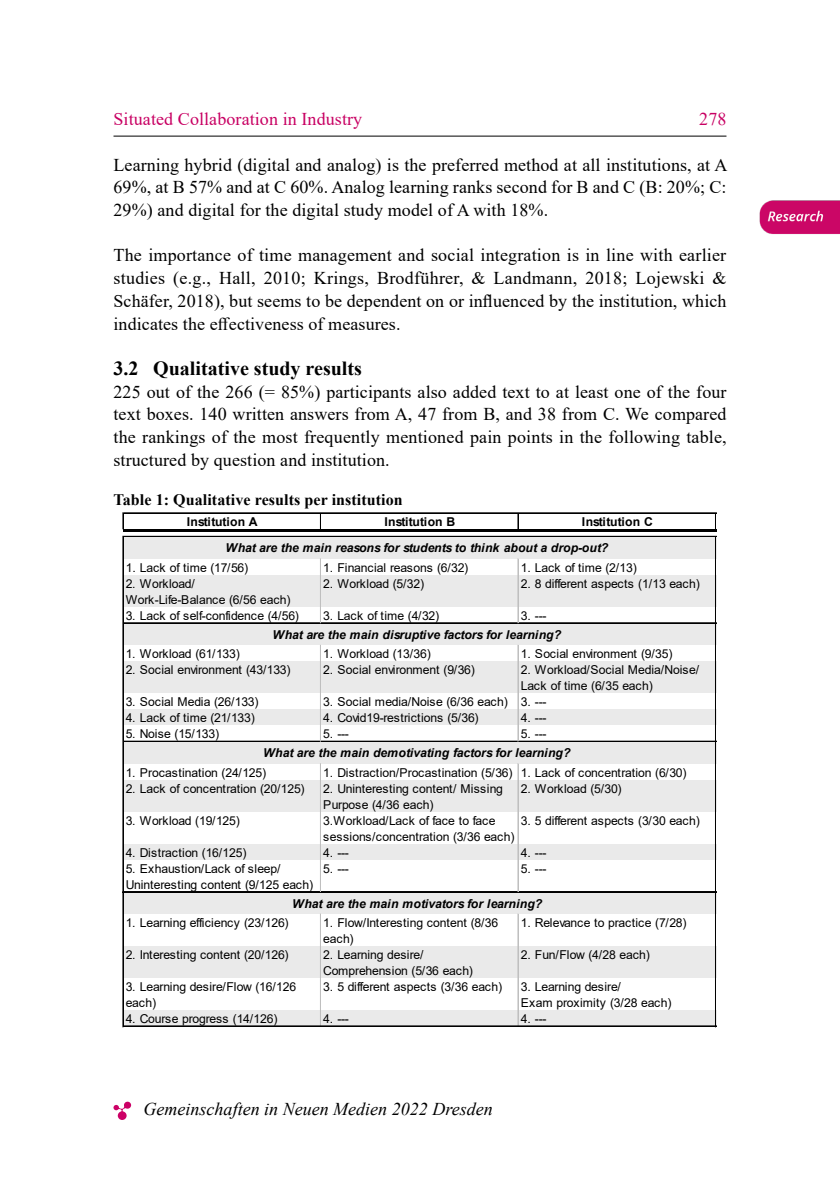
<style>
.page{position:relative;width:840px;height:1191px;background:#fff}
.page>*{position:absolute;margin:0;border:0;box-sizing:border-box;transform-origin:0 0}
.t1{font:700 20px "Times New Roman";color:#000}
.t2{font:18px/22.6px "Times New Roman";letter-spacing:.005em;color:#000;text-align:justify}
.t3{font:18px "Times New Roman PS Italic MT2";color:#000}
.t4{font:18px "Times New Roman PSMT2";letter-spacing:.005em;color:#c80063}
.t5{font:18px "Times New Roman";color:#c80063}
.t6{font:700 16px "Times New Roman";letter-spacing:.005em;color:#000}
.t7{font:12.2px/16px "Arial";letter-spacing:-.02em;color:#000}
.t8{font:italic 700 12.2px "Arial";letter-spacing:-.005em;color:#000}
.t9{font:700 12.2px "Arial";letter-spacing:.005em;color:#000}
</style>
<div class="page">
<div style="left:124px;top:536px;width:592px;height:24px;background:#eaeaea"></div>
<div style="left:124px;top:559px;width:592px;height:17px;background:#fff"></div>
<div style="left:124px;top:575px;width:592px;height:33px;background:#eaeaea"></div>
<div style="left:124px;top:607px;width:592px;height:16px;background:#fff"></div>
<div style="left:124px;top:623px;width:592px;height:23px;background:#eaeaea"></div>
<div style="left:124px;top:645px;width:592px;height:17px;background:#fff"></div>
<div style="left:124px;top:661px;width:592px;height:33px;background:#eaeaea"></div>
<div style="left:124px;top:693px;width:592px;height:17px;background:#fff"></div>
<div style="left:124px;top:709px;width:592px;height:17px;background:#eaeaea"></div>
<div style="left:124px;top:725px;width:592px;height:17px;background:#fff"></div>
<div style="left:124px;top:741px;width:592px;height:23px;background:#eaeaea"></div>
<div style="left:124px;top:763px;width:592px;height:17px;background:#fff"></div>
<div style="left:124px;top:779px;width:592px;height:33px;background:#eaeaea"></div>
<div style="left:124px;top:811px;width:592px;height:33px;background:#fff"></div>
<div style="left:124px;top:843px;width:592px;height:17px;background:#eaeaea"></div>
<div style="left:124px;top:859px;width:592px;height:33px;background:#fff"></div>
<div style="left:124px;top:891px;width:592px;height:24px;background:#eaeaea"></div>
<div style="left:124px;top:914px;width:592px;height:33px;background:#fff"></div>
<div style="left:124px;top:946px;width:592px;height:33px;background:#eaeaea"></div>
<div style="left:124px;top:978px;width:592px;height:32px;background:#fff"></div>
<div style="left:124px;top:1010px;width:592px;height:16px;background:#eaeaea"></div>
<hr style="left:124px;top:512px;width:592px;height:1px;background:#000">
<hr style="left:124px;top:513px;width:592px;height:1px;background:#000">
<hr style="left:123px;top:529px;width:593px;height:2px;background:#000">
<svg style="left:122px;top:513px;width:2px;height:16px"></svg>
<svg style="left:320px;top:514px;width:1px;height:15px"></svg>
<svg style="left:517px;top:514px;width:1px;height:15px"></svg>
<hr style="left:124px;top:536px;width:592px;height:1px;background:#000">
<svg style="left:715px;top:514px;width:1px;height:15px"></svg>
<hr style="left:124px;top:622px;width:592px;height:1px;background:#000">
<hr style="left:124px;top:623px;width:592px;height:1px;background:#000">
<hr style="left:320px;top:559px;width:1px;height:64px;background:#bfbfbf">
<hr style="left:517px;top:559px;width:1px;height:64px;background:#bfbfbf">
<hr style="left:124px;top:741px;width:592px;height:1px;background:#000">
<hr style="left:320px;top:645px;width:1px;height:96px;background:#bfbfbf">
<hr style="left:517px;top:645px;width:1px;height:96px;background:#bfbfbf">
<hr style="left:122px;top:536px;width:1px;height:355px;background:#000">
<hr style="left:123px;top:536px;width:1px;height:355px;background:#000">
<hr style="left:123px;top:891px;width:394px;height:1px;background:#000">
<hr style="left:517px;top:891px;width:199px;height:1px;background:#000">
<hr style="left:320px;top:763px;width:1px;height:128px;background:#bfbfbf">
<hr style="left:517px;top:763px;width:1px;height:128px;background:#bfbfbf">
<hr style="left:122px;top:892px;width:1px;height:134px;background:#000">
<hr style="left:123px;top:892px;width:1px;height:134px;background:#000">
<hr style="left:320px;top:914px;width:1px;height:112px;background:#bfbfbf">
<hr style="left:517px;top:914px;width:1px;height:112px;background:#bfbfbf">
<hr style="left:124px;top:1025px;width:592px;height:1px;background:#000">
<hr style="left:124px;top:1026px;width:592px;height:1px;background:#000">
<hr style="left:714px;top:537px;width:1px;height:489px;background:#000">
<hr style="left:715px;top:537px;width:1px;height:489px;background:#000">
<hr style="left:113px;top:136px;width:613px;height:1px;background:#000">
<svg style="left:113px;top:1101px;width:18px;height:19px"></svg>
<img style="left:759px;top:200px;width:80px;height:34px">
<h2 class="t4" style="left:113px;top:107px;width:250px">Situated Collaboration in Industry</h2>
<h2 class="t5" style="left:698px;top:107px;width:29px">278</h2>
<h2 class="t2" style="left:113px;top:153px;width:615px">Learning hybrid (digital and analog) is the preferred method at all institutions, at A 69%, at B 57% and at C 60%. Analog learning ranks second for B and C (B: 20%; C:<br>29%) and digital for the digital study model of A with 18%.</h2>
<p class="t2" style="left:113px;top:243px;width:614px">The importance of time management and social integration is in line with earlier studies (e.g., Hall, 2010; Krings, Brodführer, &amp; Landmann, 2018; Lojewski &amp; Schäfer, 2018), but seems to be dependent on or influenced by the institution, which indicates the effectiveness of measures.</p>
<h1 class="t1" style="left:113px;top:354px;width:250px">3.2 Qualitative study results</h1>
<p class="t2" style="left:113px;top:380px;width:614px">225 out of the 266 (= 85%) participants also added text to at least one of the four text boxes. 140 written answers from A, 47 from B, and 38 from C. We compared the rankings of the most frequently mentioned pain points in the following table, structured by question and institution.</p>
<h3 class="t6" style="left:113px;top:488px;width:290px">Table 1: Qualitative results per institution</h3>
<p class="t9" style="left:187px;top:513px;width:72px">Institution A</p>
<p class="t9" style="left:384px;top:513px;width:72px">Institution B</p>
<p class="t9" style="left:581px;top:513px;width:72px">Institution C</p>
<p class="t7" style="left:126px;top:559px;width:124px">1. Lack of time (17/56)</p>
<p class="t7" style="left:323px;top:559px;width:146px">1. Financial reasons (6/32)</p>
<p class="t7" style="left:520px;top:559px;width:117px">1. Lack of time (2/13)</p>
<p class="t7" style="left:126px;top:575px;width:166px">2. Workload/<br>Work-Life-Balance (6/56 each)</p>
<p class="t7" style="left:323px;top:575px;width:102px">2. Workload (5/32)</p>
<p class="t7" style="left:520px;top:575px;width:180px">2. 8 different aspects (1/13 each)</p>
<p class="t7" style="left:126px;top:607px;width:175px">3. Lack of self-confidence (4/56)</p>
<p class="t7" style="left:323px;top:607px;width:117px">3. Lack of time (4/32)</p>
<p class="t7" style="left:520px;top:607px;width:27px">3. ---</p>
<p class="t7" style="left:126px;top:646px;width:115px">1. Workload (61/133)</p>
<p class="t7" style="left:323px;top:646px;width:109px">1. Workload (13/36)</p>
<p class="t7" style="left:520px;top:646px;width:153px">1. Social environment (9/35)</p>
<p class="t7" style="left:126px;top:662px;width:166px">2. Social environment (43/133)</p>
<p class="t7" style="left:323px;top:662px;width:153px">2. Social environment (9/36)</p>
<p class="t7" style="left:520px;top:662px;width:180px">2. Workload/Social Media/Noise/<br>Lack of time (6/35 each)</p>
<p class="t7" style="left:126px;top:694px;width:134px">3. Social Media (26/133)</p>
<p class="t7" style="left:323px;top:694px;width:224px">3. Social media/Noise (6/36 each) 3. ---</p>
<p class="t7" style="left:126px;top:710px;width:130px">4. Lack of time (21/133)</p>
<p class="t7" style="left:323px;top:710px;width:157px">4. Covid19-restrictions (5/36)</p>
<p class="t7" style="left:520px;top:710px;width:27px">4. ---</p>
<p class="t7" style="left:126px;top:726px;width:95px">5. Noise (15/133)</p>
<p class="t7" style="left:323px;top:726px;width:27px">5. ---</p>
<p class="t7" style="left:520px;top:726px;width:27px">5. ---</p>
<p class="t7" style="left:126px;top:764px;width:142px">1. Procastination (24/125)</p>
<p class="t7" style="left:323px;top:764px;width:364px">1. Distraction/Procastination (5/36) 1. Lack of concentration (6/30)</p>
<p class="t7" style="left:126px;top:780px;width:180px">2. Lack of concentration (20/125)</p>
<p class="t7" style="left:323px;top:780px;width:181px">2. Uninteresting content/ Missing<br>Purpose (4/36 each)</p>
<p class="t7" style="left:520px;top:780px;width:102px">2. Workload (5/30)</p>
<p class="t7" style="left:126px;top:812px;width:115px">3. Workload (19/125)</p>
<p class="t7" style="left:323px;top:812px;width:192px">3.Workload/Lack of face to face sessions/concentration (3/36 each)</p>
<p class="t7" style="left:520px;top:812px;width:180px">3. 5 different aspects (3/30 each)</p>
<p class="t7" style="left:126px;top:844px;width:122px">4. Distraction (16/125)</p>
<p class="t7" style="left:323px;top:844px;width:27px">4. ---</p>
<p class="t7" style="left:520px;top:844px;width:27px">4. ---</p>
<p class="t7" style="left:126px;top:860px;width:189px">5. Exhaustion/Lack of sleep/<br>Uninteresting content (9/125 each)</p>
<p class="t7" style="left:323px;top:860px;width:27px">5. ---</p>
<p class="t7" style="left:520px;top:860px;width:27px">5. ---</p>
<p class="t7" style="left:126px;top:915px;width:164px">1. Learning efficiency (23/126)</p>
<p class="t7" style="left:323px;top:915px;width:176px">1. Flow/Interesting content (8/36 each)</p>
<p class="t7" style="left:520px;top:915px;width:167px">1. Relevance to practice (7/28)</p>
<p class="t7" style="left:126px;top:946px;width:164px">2. Interesting content (20/126)</p>
<p class="t7" style="left:323px;top:946px;width:151px">2. Learning desire/<br>Comprehension (5/36 each)</p>
<p class="t7" style="left:520px;top:946px;width:130px">2. Fun/Flow (4/28 each)</p>
<p class="t7" style="left:126px;top:978px;width:172px">3. Learning desire/Flow (16/126 each)</p>
<p class="t7" style="left:323px;top:978px;width:180px">3. 5 different aspects (3/36 each)</p>
<p class="t7" style="left:520px;top:978px;width:152px">3. Learning desire/<br>Exam proximity (3/28 each)</p>
<p class="t7" style="left:126px;top:1010px;width:153px">4. Course progress (14/126)</p>
<p class="t7" style="left:323px;top:1010px;width:27px">4. ---</p>
<p class="t7" style="left:520px;top:1010px;width:27px">4. ---</p>
<p class="t8" style="left:225px;top:540px;width:384px">What are the main reasons for students to think about a drop-out?</p>
<p class="t8" style="left:272px;top:626px;width:290px">What are the main disruptive factors for learning?</p>
<p class="t8" style="left:263px;top:744px;width:309px">What are the main demotivating factors for learning?</p>
<p class="t8" style="left:292px;top:895px;width:251px">What are the main motivators for learning?</p>
<h2 class="t3" style="left:143px;top:1096px;width:350px">Gemeinschaften in Neuen Medien 2022 Dresden</h2>
</div>
